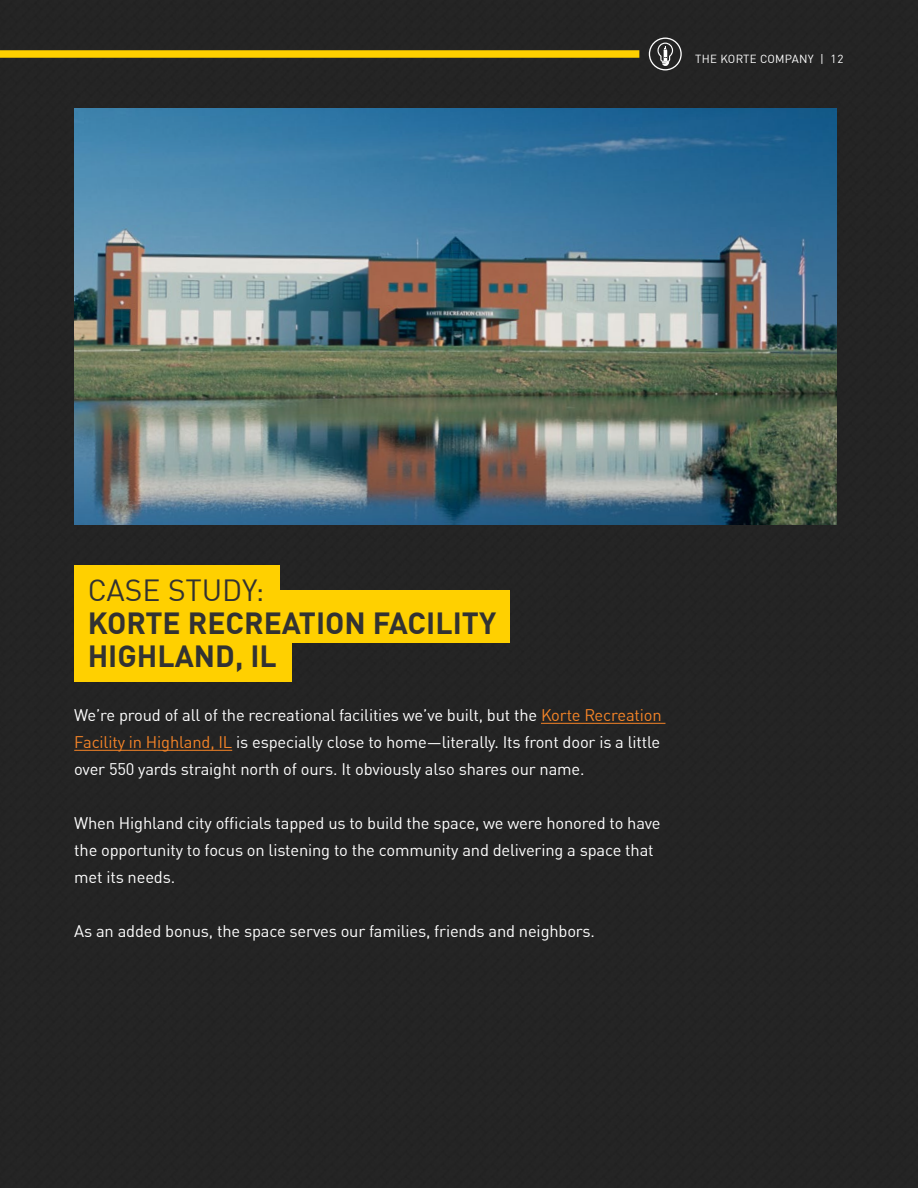
<style>
.page{position:relative;width:918px;height:1188px;background:#242424}
.page>*{position:absolute;margin:0;border:0;box-sizing:border-box;transform-origin:0 0}
.t1{font:700 30px/33px "DIN Offc";color:#323232}
.t2{font:30px "DIN Offc";color:#323232}
.t3{font:16.5px/27px "DIN Offc";letter-spacing:-.01em;color:#fff;text-align:justify}
.t4{font:11.55px "DIN Offc";letter-spacing:.02em;color:#fff}
.s1{color:#f58427}
</style>
<div class="page">
<svg style="left:649px;top:38px;width:33px;height:32px"></svg>
<div style="left:0;top:50px;width:639px;height:8px;background:#ffd000"></div>
<div style="left:74px;top:565px;width:206px;height:52px;background:#ffd000"></div>
<div style="left:74px;top:591px;width:436px;height:52px;background:#ffd000"></div>
<div style="left:74px;top:629px;width:218px;height:52px;background:#ffd000"></div>
<hr style="left:541px;top:723px;width:124px;height:1px;background:#f58427">
<hr style="left:74px;top:750px;width:158px;height:1px;background:#f58427">
<img style="left:74px;top:108px;width:763px;height:417px">
<p class="t4" style="left:695px;top:51px;width:150px">THE KORTE COMPANY | 12</p>
<h1 class="t2" style="left:88px;top:572px;width:178px">CASE STUDY:</h1>
<h1 class="t1" style="left:88px;top:607px;width:410px">KORTE RECREATION FACILITY<br>HIGHLAND, IL</h1>
<p class="t3" style="left:74px;top:702px;width:589px">We’re proud of all of the recreational facilities we’ve built, but the <span class="s1">Korte Recreation Facility in Highland, IL</span> is especially close to home—literally. Its front door is a little over 550 yards straight north of ours. It obviously also shares our name.</p>
<p class="t3" style="left:74px;top:810px;width:588px;text-align:left">When Highland city officials tapped us to build the space, we were honored to have the opportunity to focus on listening to the community and delivering a space that met its needs.</p>
<p class="t3" style="left:74px;top:918px;width:522px">As an added bonus, the space serves our families, friends and neighbors.</p>
</div>
